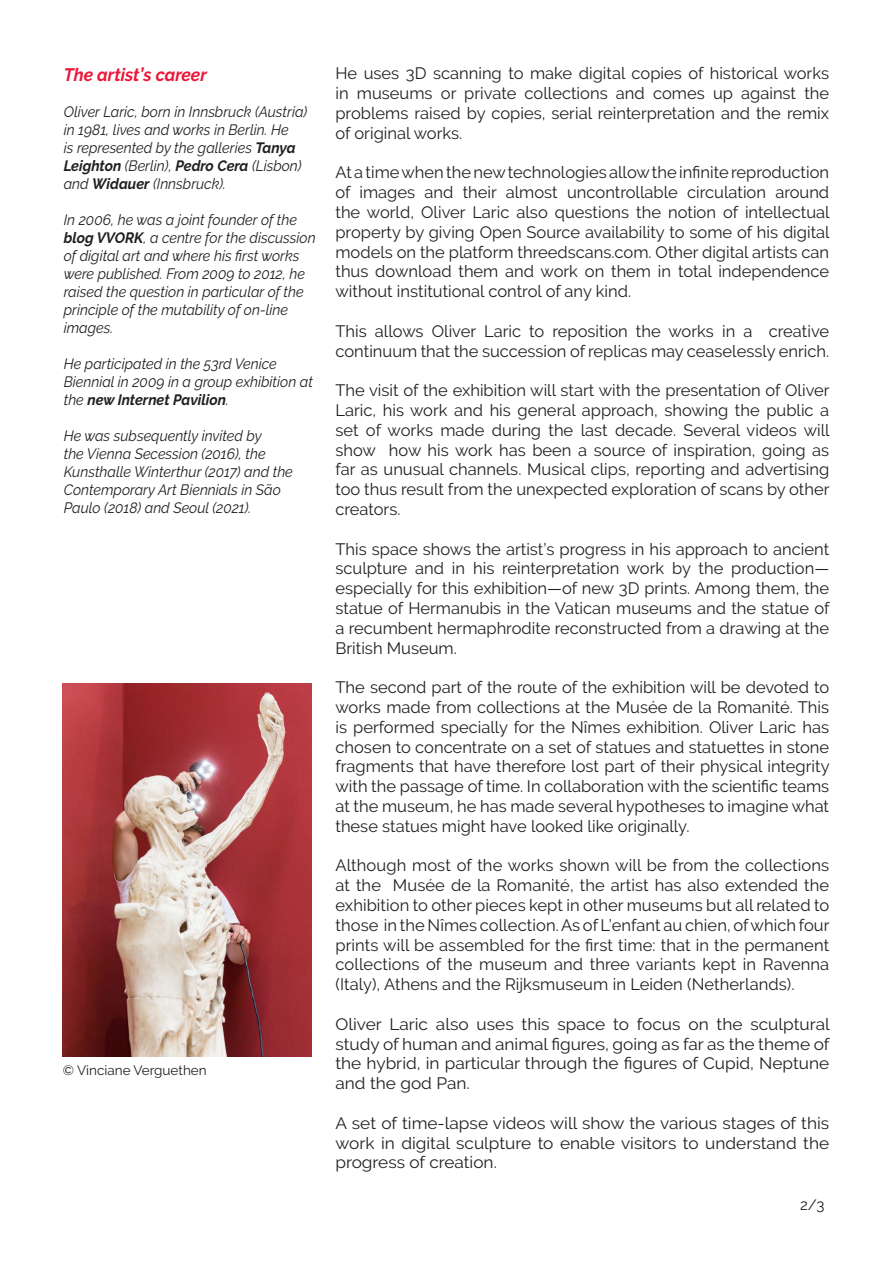
<style>
.page{position:relative;width:893px;height:1263px;background:#fff}
.page>*{position:absolute;margin:0;border:0;box-sizing:border-box;transform-origin:0 0}
.t1{font:italic 700 18px "Raleway";color:#ec1639;scale:.95 1}
.t2{font:16.5px/19.8px "Raleway";color:#231f20;text-align:justify}
.t3{font:16.5px/19.8px "Raleway";color:#231f20;text-align:justify;scale:1.04 1}
.t4{font:italic 15px/18px "Raleway";color:#231f20;scale:.95 1}
.t5{font:15px "Raleway";color:#231f20}
.t6{font:13.5px "Raleway";color:#231f20}
.s1{font-weight:700}
</style>
<div class="page">
<img style="left:63px;top:684px;width:248px;height:372px">
<p class="t1" style="left:64px;top:64px;width:152px">The artist’s career</p>
<p class="t4" style="left:64px;top:102px;width:258px">Oliver Laric, born in Innsbruck (Austria) in 1981, lives and works in Berlin. He<br>is represented by the galleries <span class="s1">Tanya Leighton</span> (Berlin), <span class="s1">Pedro Cera</span> (Lisbon) and <span class="s1">Widauer</span> (Innsbruck).</p>
<p class="t4" style="left:64px;top:210px;width:267px">In 2006, he was a joint founder of the <span class="s1">blog VVORK</span>, a centre for the discussion of digital art and where his first works were published. From 2009 to 2012, he raised the question in particular of the principle of the mutability of on-line images.</p>
<p class="t4" style="left:64px;top:354px;width:264px">He participated in the 53rd Venice<br>Biennial in 2009 in a group exhibition at the <span class="s1">new Internet Pavilion</span>.</p>
<p class="t4" style="left:64px;top:426px;width:243px">He was subsequently invited by<br>the Vienna Secession (2016), the Kunsthalle Winterthur (2017) and the Contemporary Art Biennials in São Paulo (2018) and Seoul (2021).</p>
<p class="t6" style="left:63px;top:1062px;width:145px">© Vinciane Verguethen</p>
<p class="t2" style="left:335px;top:64px;width:495px">He uses 3D scanning to make digital copies of historical works in museums or private collections and comes up against the problems raised by copies, serial reinterpretation and the remix of original works.</p>
<p class="t2" style="left:335px;top:163px;width:496px">At a time when the new technologies allow the infinite reproduction of images and their almost uncontrollable circulation around the world, Oliver Laric also questions the notion of intellectual property by giving Open Source availability to some of his digital models on the platform threedscans.com. Other digital artists can thus download them and work on them in total independence without institutional control of any kind.</p>
<p class="t2" style="left:335px;top:321px;width:495px">This allows Oliver Laric to reposition the works in a creative continuum that the succession of replicas may ceaselessly enrich.</p>
<p class="t2" style="left:335px;top:380px;width:496px">The visit of the exhibition will start with the presentation of Oliver Laric, his work and his general approach, showing the public a set of works made during the last decade. Several videos will show how his work has been a source of inspiration, going as far as unusual channels. Musical clips, reporting and advertising too thus result from the unexpected exploration of scans by other creators.</p>
<p class="t2" style="left:335px;top:539px;width:496px">This space shows the artist’s progress in his approach to ancient sculpture and in his reinterpretation work by the production— especially for this exhibition—of new 3D prints. Among them, the statue of Hermanubis in the Vatican museums and the statue of a recumbent hermaphrodite reconstructed from a drawing at the British Museum.</p>
<p class="t2" style="left:335px;top:677px;width:496px">The second part of the route of the exhibition will be devoted to works made from collections at the Musée de la Romanité. This is performed specially for the Nîmes exhibition. Oliver Laric has chosen to concentrate on a set of statues and statuettes in stone fragments that have therefore lost part of their physical integrity with the passage of time. In collaboration with the scientific teams at the museum, he has made several hypotheses to imagine what these statues might have looked like originally.</p>
<p class="t2" style="left:335px;top:856px;width:496px">Although most of the works shown will be from the collections at the Musée de la Romanité, the artist has also extended the exhibition to other pieces kept in other museums but all related to those in the Nîmes collection. As of L’enfant au chien, of which four prints will be assembled for the first time: that in the permanent collections of the museum and three variants kept in Ravenna (Italy), Athens and the Rijksmuseum in Leiden (Netherlands).</p>
<p class="t3" style="left:335px;top:1014px;width:477px">Oliver Laric also uses this space to focus on the sculptural study of human and animal figures, going as far as the theme of the hybrid, in particular through the figures of Cupid, Neptune and the god Pan.</p>
<p class="t3" style="left:335px;top:1113px;width:476px">A set of time-lapse videos will show the various stages of this work in digital sculpture to enable visitors to understand the progress of creation.</p>
<p class="t5" style="left:800px;top:1195px;width:26px">2/3</p>
</div>
